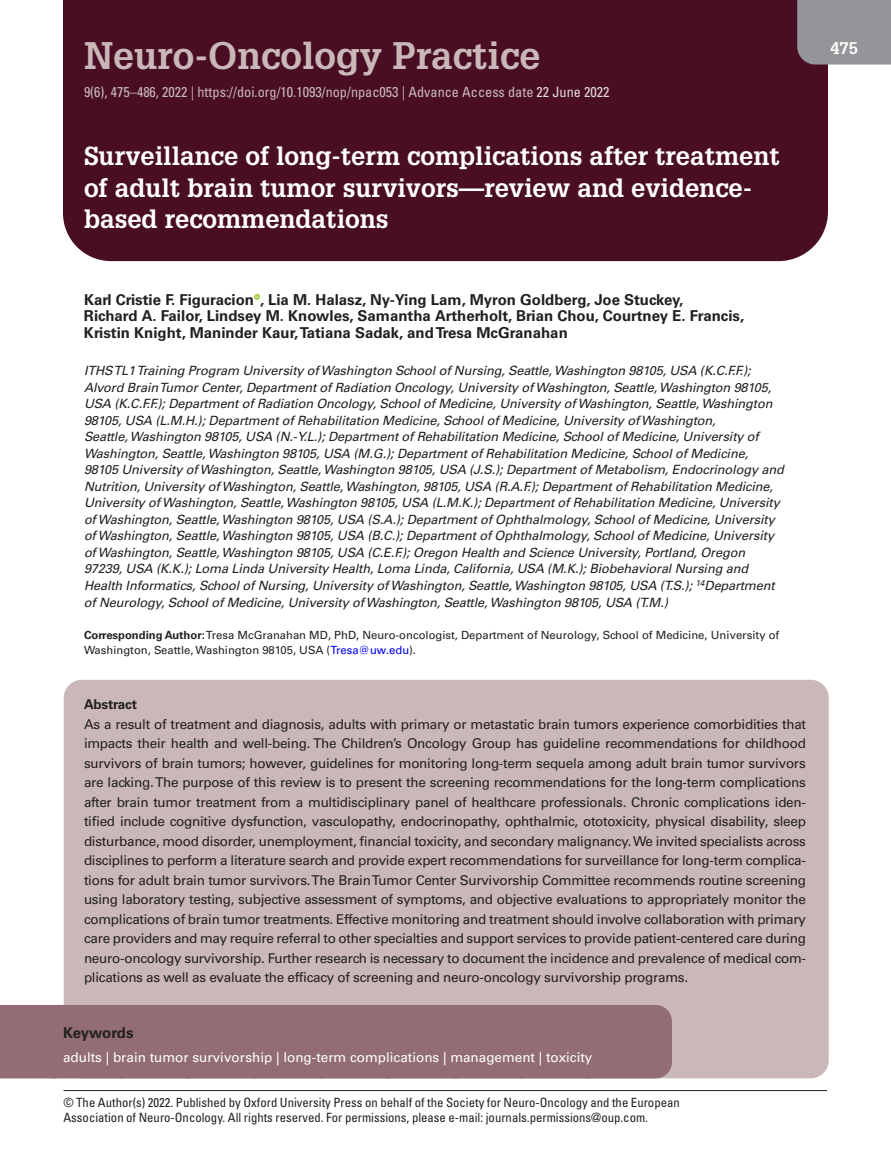
<style>
.page{position:relative;width:891px;height:1175px;background:#fff}
.page>*{position:absolute;margin:0;border:0;box-sizing:border-box;transform-origin:0 0}
.t1{font:700 37.5px "Glypha LT Std";color:#cab8b9}
.t2{font:700 25.5px/31.5px "Glypha LT Std";color:#fff}
.t3{font:700 16.5px "Glypha LT Std";color:#fff}
.t4{font:700 15px/16.5px "Univers LT Std";color:#231f20}
.t5{font:condensed 14.25px "Univers LT Std";color:#cab8b9}
.t6{font:13.5px/19.5px "Univers LT Std";letter-spacing:-.02em;color:#231f20;text-align:justify}
.t7{font:13.5px "Univers LT Std";color:#fff}
.t8{font:700 13.5px "Univers LT Std";letter-spacing:-.015em;color:#231f20}
.t9{font:italic 12.75px/16.5px "Univers LT Std";letter-spacing:-.01em;color:#231f20}
.t10{font:condensed 12.75px/15px "Univers LT Std";color:#231f20}
.t11{font:11.25px/15px "Univers LT Std";color:#231f20}
.s1{color:#e4dadb}
.s2{font-weight:700}
.s3{color:#00f}
</style>
<div class="page">
<div style="left:63px;top:0;width:765px;height:261px;background:#490e24"></div>
<div style="left:64px;top:680px;width:765px;height:398px;background:#cab8b9;border-radius:18px"></div>
<hr style="left:64px;top:1090px;width:763px;height:1px;background:#231f20">
<div style="left:0;top:1005px;width:655px;height:33px;background:#926d73"></div>
<hr style="left:655px;top:1005px;width:1px;height:33px;background:#926d73">
<div style="left:0;top:1038px;width:665px;height:27px;background:#926d73"></div>
<div style="left:0;top:1045px;width:655px;height:33px;background:#926d73"></div>
<hr style="left:655px;top:1045px;width:1px;height:33px;background:#926d73">
<svg style="left:254px;top:294px;width:6px;height:6px"></svg>
<div style="left:797px;top:0;width:94px;height:64px;background:#939598"></div>
<h1 class="t1" style="left:84px;top:32px;width:458px">Neuro-Oncology Practice</h1>
<p class="t5" style="left:84px;top:83px;width:527px">9(6), 475–486, 2022 | https://doi.org/10.1093/nop/npac053 | Advance Access date <span class="s1">22 June 2022</span></p>
<h2 class="t2" style="left:84px;top:140px;width:697px">Surveillance of long-term complications after treatment of adult brain tumor survivors—review and evidence&shy;based recommendations</h2>
<p class="t3" style="left:830px;top:37px;width:29px">475</p>
<p class="t4" style="left:84px;top:291px;width:662px">Karl Cristie F. Figuracion , Lia M. Halasz, Ny-Ying Lam, Myron Goldberg, Joe Stuckey,<br>Richard A. Failor, Lindsey M. Knowles, Samantha Artherholt, Brian Chou, Courtney E. Francis,<br>Kristin Knight, Maninder Kaur, Tatiana Sadak, and Tresa McGranahan</p>
<p class="t9" style="left:84px;top:363px;width:701px">ITHS TL1 Training Program University of Washington School of Nursing, Seattle, Washington 98105, USA (K.C.F.F.); Alvord Brain Tumor Center, Department of Radiation Oncology, University of Washington, Seattle, Washington 98105, USA (K.C.F.F.); Department of Radiation Oncology, School of Medicine, University of Washington, Seattle, Washington 98105, USA (L.M.H.); Department of Rehabilitation Medicine, School of Medicine, University of Washington,<br>Seattle, Washington 98105, USA (N.-Y.L.); Department of Rehabilitation Medicine, School of Medicine, University of Washington, Seattle, Washington 98105, USA (M.G.); Department of Rehabilitation Medicine, School of Medicine, 98105 University of Washington, Seattle, Washington 98105, USA (J.S.); Department of Metabolism, Endocrinology and Nutrition, University of Washington, Seattle, Washington, 98105, USA (R.A.F.); Department of Rehabilitation Medicine, University of Washington, Seattle, Washington 98105, USA (L.M.K.); Department of Rehabilitation Medicine, University of Washington, Seattle, Washington 98105, USA (S.A.); Department of Ophthalmology, School of Medicine, University of Washington, Seattle, Washington 98105, USA (B.C.); Department of Ophthalmology, School of Medicine, University of Washington, Seattle, Washington 98105, USA (C.E.F.); Oregon Health and Science University, Portland, Oregon 97239, USA (K.K.); Loma Linda University Health, Loma Linda, California, USA (M.K.); Biobehavioral Nursing and Health Informatics, School of Nursing, University of Washington, Seattle, Washington 98105, USA (T.S.); <sup>14</sup>Department of Neurology, School of Medicine, University of Washington, Seattle, Washington 98105, USA (T.M.)</p>
<p class="t11" style="left:84px;top:627px;width:697px"><span class="s2">Corresponding Author:</span> Tresa McGranahan MD, PhD, Neuro-oncologist, Department of Neurology, School of Medicine, University of<br>Washington, Seattle, Washington 98105, USA (<span class="s3">Tresa@uw.edu</span>).</p>
<p class="t8" style="left:84px;top:696px;width:55px">Abstract</p>
<p class="t6" style="left:84px;top:714px;width:724px">As a result of treatment and diagnosis, adults with primary or metastatic brain tumors experience comorbidities that impacts their health and well-being. The Children’s Oncology Group has guideline recommendations for childhood survivors of brain tumors; however, guidelines for monitoring long-term sequela among adult brain tumor survivors are lacking. The purpose of this review is to present the screening recommendations for the long-term complications after brain tumor treatment from a multidisciplinary panel of healthcare professionals. Chronic complications iden&shy;tified include cognitive dysfunction, vasculopathy, endocrinopathy, ophthalmic, ototoxicity, physical disability, sleep disturbance, mood disorder, unemployment, financial toxicity, and secondary malignancy. We invited specialists across disciplines to perform a literature search and provide expert recommendations for surveillance for long-term complica&shy;tions for adult brain tumor survivors. The Brain Tumor Center Survivorship Committee recommends routine screening using laboratory testing, subjective assessment of symptoms, and objective evaluations to appropriately monitor the complications of brain tumor treatments. Effective monitoring and treatment should involve collaboration with primary care providers and may require referral to other specialties and support services to provide patient-centered care during neuro-oncology survivorship. Further research is necessary to document the incidence and prevalence of medical com&shy;plications as well as evaluate the efficacy of screening and neuro-oncology survivorship programs.</p>
<p class="t4" style="left:63px;top:1024px;width:72px">Keywords</p>
<p class="t7" style="left:63px;top:1049px;width:531px">adults | brain tumor survivorship | long-term complications | management | toxicity</p>
<p class="t10" style="left:64px;top:1095px;width:618px">© The Author(s) 2022. Published by Oxford University Press on behalf of the Society for Neuro-Oncology and the European<br>Association of Neuro-Oncology. All rights reserved. For permissions, please e-mail: journals.permissions@oup.com.</p>
</div>
